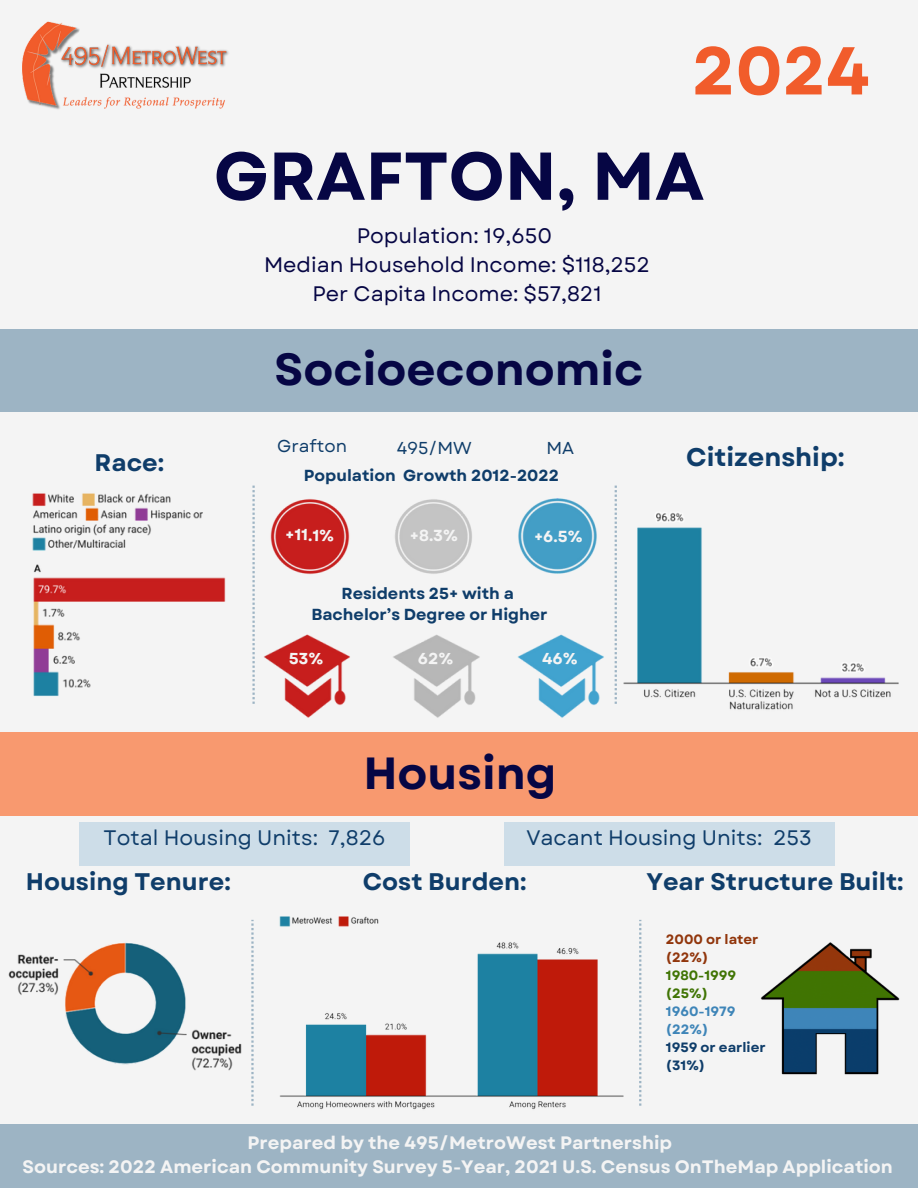
<style>
.page{position:relative;width:918px;height:1188px;background:#f4f4f4}
.page>*{position:absolute;margin:0;border:0;box-sizing:border-box;transform-origin:0 0}
.t1{font:700 67.5px "Garet";color:#060644}
.t2{font:700 67.5px "Garet";color:#f15c2b}
.t3{font:700 45px "Garet";color:#060644}
.t4{font:700 25.5px "Garet";color:#0f3d6a}
.t5{font:700 24px "Garet";color:#0f3d6a}
.t6{font:21px/29.2px "Garet";color:#060644;text-align:center}
.t7{font:21px "Garet";color:#0f3d6a}
.t8{font:700 18px/24.8px "Garet";color:#f4f4f4;text-align:center}
.t9{font:17.25px "Garet";color:#0f3d6a}
.t10{font:700 16.05px "Garet";color:#0f3d6a}
.t11{font:700 16.05px "Garet";color:#f4f4f4}
.t12{font:700 13.5px "Garet";color:#0f3d6a}
.t13{font:700 13.5px "Garet";color:#91360c}
.t14{font:700 13.5px "Garet";color:#407404}
.t15{font:700 13.5px "Garet";color:#3e85b8}
</style>
<div class="page">
<img style="left:270px;top:499px;width:80px;height:76px">
<img style="left:395px;top:499px;width:77px;height:75px">
<img style="left:518px;top:498px;width:79px;height:76px">
<img style="left:264px;top:634px;width:86px;height:84px">
<div style="left:0;top:330px;width:918px;height:82px;background:#9db4c4"></div>
<div style="left:0;top:732px;width:918px;height:84px;background:#f8996f"></div>
<div style="left:0;top:1125px;width:918px;height:63px;background:#9db4c4"></div>
<img style="left:393px;top:635px;width:87px;height:83px">
<img style="left:517px;top:634px;width:87px;height:84px">
<svg style="left:252px;top:486px;width:3px;height:218px"></svg>
<svg style="left:615px;top:486px;width:2px;height:218px"></svg>
<svg style="left:251px;top:920px;width:3px;height:186px"></svg>
<svg style="left:639px;top:920px;width:2px;height:186px"></svg>
<img style="left:22px;top:22px;width:207px;height:87px">
<img style="left:32px;top:493px;width:194px;height:203px">
<img style="left:623px;top:513px;width:276px;height:197px">
<img style="left:8px;top:942px;width:234px;height:129px">
<img style="left:279px;top:916px;width:345px;height:194px">
<img style="left:760px;top:942px;width:140px;height:133px">
<div style="left:79px;top:822px;width:331px;height:44px;background:#cddde8"></div>
<div style="left:504px;top:822px;width:331px;height:44px;background:#cddde8"></div>
<svg style="left:290px;top:652px;width:33px;height:13px"></svg>
<svg style="left:419px;top:652px;width:34px;height:13px"></svg>
<svg style="left:543px;top:652px;width:34px;height:13px"></svg>
<p class="t2" style="left:692px;top:22px;width:179px">2024</p>
<p class="t1" style="left:214px;top:128px;width:492px">GRAFTON, MA</p>
<h1 class="t6" style="left:264px;top:221px;width:387px">Population: 19,650<br>Median Household Income: $118,252<br>Per Capita Income: $57,821</h1>
<p class="t3" style="left:275px;top:337px;width:370px">Socioeconomic</p>
<p class="t9" style="left:277px;top:434px;width:71px">Grafton</p>
<h6 class="t9" style="left:397px;top:435px;width:77px">495/MW</h6>
<h3 class="t9" style="left:546px;top:435px;width:29px">MA</h3>
<h1 class="t5" style="left:95px;top:445px;width:71px">Race:</h1>
<h4 class="t4" style="left:686px;top:439px;width:160px">Citizenship:</h4>
<h4 class="t10" style="left:304px;top:464px;width:257px">Population Growth 2012-2022</h4>
<p class="t11" style="left:286px;top:523px;width:50px;rotate:1deg">+11.1%</p>
<h2 class="t11" style="left:410px;top:524px;width:50px">+8.3%</h2>
<h4 class="t11" style="left:534px;top:525px;width:50px">+6.5%</h4>
<h3 class="t10" style="left:341px;top:582px;width:174px">Residents 25+ with a</h3>
<h3 class="t10" style="left:311px;top:603px;width:238px">Bachelor’s Degree or Higher</h3>
<p class="t3" style="left:363px;top:740px;width:195px">Housing</p>
<p class="t7" style="left:104px;top:823px;width:283px">Total Housing Units: 7,826</p>
<h6 class="t7" style="left:527px;top:823px;width:287px">Vacant Housing Units: 253</h6>
<h5 class="t5" style="left:26px;top:864px;width:206px">Housing Tenure:</h5>
<p class="t5" style="left:363px;top:864px;width:165px">Cost Burden:</p>
<h5 class="t5" style="left:646px;top:864px;width:259px">Year Structure Built:</h5>
<h3 class="t13" style="left:666px;top:929px;width:94px">2000 or later</h3>
<p class="t13" style="left:666px;top:947px;width:44px">(22%)</p>
<p class="t14" style="left:666px;top:965px;width:72px">1980-1999</p>
<p class="t14" style="left:666px;top:983px;width:44px">(25%)</p>
<p class="t15" style="left:666px;top:1001px;width:71px">1960-1979</p>
<p class="t15" style="left:666px;top:1019px;width:44px">(22%)</p>
<p class="t12" style="left:666px;top:1037px;width:101px">1959 or earlier</p>
<p class="t12" style="left:666px;top:1055px;width:41px">(31%)</p>
<p class="t8" style="left:23px;top:1130px;width:872px">Prepared by the 495/MetroWest Partnership<br>Sources: 2022 American Community Survey 5-Year, 2021 U.S. Census OnTheMap Application</p>
</div>
